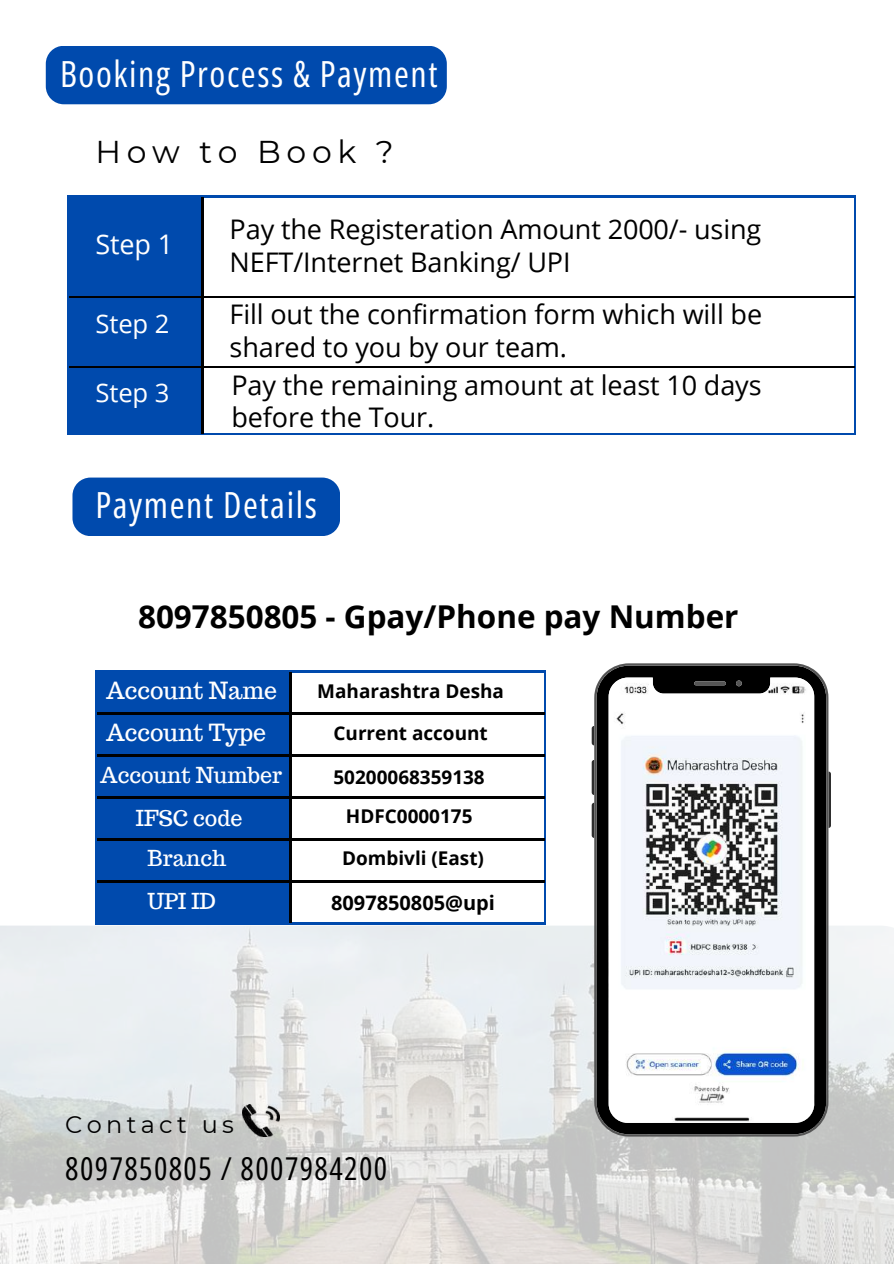
<style>
.page{position:relative;width:894px;height:1264px;background:#fff}
.page>*{position:absolute;margin:0;border:0;box-sizing:border-box;transform-origin:0 0}
.t1{font:36px "Open Sans Condensed";letter-spacing:.045em;color:#fff}
.t2{font:700 31.5px "Open Sans";color:#000}
.t3{font:31.5px "Open Sans Condensed";letter-spacing:.045em;color:#000}
.t4{font:31.5px "Montserrat";letter-spacing:.18em;color:#000}
.t5{font:27px/32.7px "Open Sans";letter-spacing:-.005em;color:#000}
.t6{font:27px "Open Sans";color:#fff}
.t7{font:25.65px "Open Sans";letter-spacing:-.005em;color:#fff}
.t8{font:24px "Montserrat";letter-spacing:.18em;color:#000}
.t9{font:23.1px "Trocchi";color:#fff}
.t10{font:21.45px/43.3px "Trocchi";color:#fff;text-align:center}
.t11{font:700 19.95px "Open Sans";color:#000}
.t12{font:700 18.9px/39.2px "Open Sans";color:#000;text-align:center}
</style>
<div class="page">
<div style="left:46px;top:46px;width:400px;height:58px;background:#004aad;border-radius:18px"></div>
<div style="left:72px;top:477px;width:268px;height:59px;background:#004aad;border-radius:18px"></div>
<img style="left:0;top:925px;width:893px;height:338px">
<div style="left:97px;top:672px;width:193px;height:250px;background:#004aad"></div>
<hr style="left:95px;top:670px;width:195px;height:2px;background:#004aad">
<hr style="left:95px;top:672px;width:2px;height:41px;background:#004aad">
<hr style="left:290px;top:670px;width:255px;height:2px;background:#004aad">
<hr style="left:544px;top:672px;width:1px;height:41px;background:#004aad">
<hr style="left:95px;top:713px;width:2px;height:42px;background:#004aad">
<hr style="left:544px;top:713px;width:1px;height:42px;background:#004aad">
<hr style="left:95px;top:755px;width:2px;height:42px;background:#004aad">
<hr style="left:544px;top:755px;width:1px;height:42px;background:#004aad">
<hr style="left:95px;top:797px;width:2px;height:42px;background:#004aad">
<hr style="left:544px;top:797px;width:1px;height:42px;background:#004aad">
<hr style="left:95px;top:839px;width:2px;height:42px;background:#004aad">
<hr style="left:544px;top:839px;width:1px;height:42px;background:#004aad">
<hr style="left:95px;top:881px;width:2px;height:41px;background:#004aad">
<hr style="left:544px;top:881px;width:1px;height:41px;background:#004aad">
<hr style="left:95px;top:922px;width:195px;height:2px;background:#004aad">
<hr style="left:290px;top:922px;width:255px;height:2px;background:#004aad">
<hr style="left:290px;top:672px;width:1px;height:40px;background:#000">
<hr style="left:97px;top:712px;width:193px;height:2px;background:#000">
<hr style="left:290px;top:712px;width:254px;height:2px;background:#000">
<hr style="left:290px;top:714px;width:1px;height:40px;background:#000">
<hr style="left:97px;top:754px;width:193px;height:2px;background:#000">
<hr style="left:290px;top:754px;width:254px;height:2px;background:#000">
<hr style="left:290px;top:756px;width:1px;height:40px;background:#000">
<hr style="left:97px;top:796px;width:193px;height:2px;background:#000">
<hr style="left:290px;top:796px;width:254px;height:2px;background:#000">
<hr style="left:290px;top:798px;width:1px;height:40px;background:#000">
<hr style="left:97px;top:838px;width:193px;height:2px;background:#000">
<hr style="left:290px;top:838px;width:254px;height:2px;background:#000">
<hr style="left:290px;top:840px;width:1px;height:40px;background:#000">
<hr style="left:97px;top:880px;width:193px;height:2px;background:#000">
<hr style="left:290px;top:880px;width:254px;height:2px;background:#000">
<hr style="left:290px;top:882px;width:1px;height:40px;background:#000">
<div style="left:69px;top:197px;width:132px;height:236px;background:#004aad"></div>
<hr style="left:68px;top:196px;width:134px;height:1px;background:#004aad">
<hr style="left:68px;top:197px;width:1px;height:100px;background:#004aad">
<hr style="left:202px;top:196px;width:653px;height:1px;background:#004aad">
<hr style="left:853px;top:197px;width:2px;height:100px;background:#004aad">
<hr style="left:68px;top:297px;width:1px;height:70px;background:#004aad">
<hr style="left:853px;top:297px;width:2px;height:70px;background:#004aad">
<hr style="left:68px;top:367px;width:1px;height:66px;background:#004aad">
<hr style="left:853px;top:367px;width:2px;height:66px;background:#004aad">
<hr style="left:68px;top:433px;width:134px;height:2px;background:#004aad">
<hr style="left:202px;top:433px;width:653px;height:2px;background:#004aad">
<hr style="left:201px;top:197px;width:2px;height:99px;background:#000">
<hr style="left:69px;top:296px;width:133px;height:2px;background:#000">
<hr style="left:202px;top:296px;width:651px;height:2px;background:#000">
<hr style="left:201px;top:298px;width:2px;height:68px;background:#000">
<hr style="left:69px;top:366px;width:133px;height:2px;background:#000">
<hr style="left:202px;top:366px;width:651px;height:2px;background:#000">
<hr style="left:201px;top:368px;width:2px;height:65px;background:#000">
<img style="left:242px;top:1104px;width:37px;height:32px">
<svg style="left:591px;top:726px;width:3px;height:19px"></svg>
<svg style="left:591px;top:760px;width:3px;height:35px"></svg>
<svg style="left:591px;top:802px;width:3px;height:36px"></svg>
<svg style="left:828px;top:771px;width:2px;height:57px"></svg>
<svg style="left:594px;top:663px;width:234px;height:473px"></svg>
<h1 class="t1" style="left:60px;top:49px;width:379px">Booking Process &amp; Payment</h1>
<p class="t4" style="left:95px;top:133px;width:300px">How to Book ?</p>
<p class="t6" style="left:95px;top:225px;width:79px">Step 1</p>
<p class="t7" style="left:95px;top:305px;width:75px">Step 2</p>
<p class="t5" style="left:229px;top:212px;width:533px">Pay the Registeration Amount 2000/- using<br>NEFT/Internet Banking/ UPI</p>
<p class="t5" style="left:229px;top:297px;width:534px">Fill out the confirmation form which will be shared to you by our team.</p>
<p class="t7" style="left:95px;top:375px;width:75px">Step 3</p>
<p class="t5" style="left:231px;top:368px;width:531px">Pay the remaining amount at least 10 days before the Tour.</p>
<h1 class="t1" style="left:95px;top:479px;width:223px">Payment Details</h1>
<p class="t2" style="left:138px;top:594px;width:601px">8097850805 - Gpay/Phone pay Number</p>
<p class="t9" style="left:106px;top:676px;width:173px">Account Name</p>
<p class="t12" style="left:317px;top:671px;width:188px">Maharashtra Desha</p>
<p class="t9" style="left:106px;top:717px;width:161px">Account Type</p>
<p class="t12" style="left:333px;top:713px;width:156px">Current account</p>
<p class="t10" style="left:100px;top:753px;width:183px">Account Number<br>IFSC code</p>
<p class="t10" style="left:147px;top:836px;width:80px">Branch</p>
<p class="t12" style="left:333px;top:756px;width:153px">50200068359138<br>HDFC0000175</p>
<p class="t12" style="left:342px;top:838px;width:143px">Dombivli (East)</p>
<p class="t10" style="left:147px;top:879px;width:70px">UPI ID</p>
<p class="t8" style="left:65px;top:1109px;width:170px">Contact us</p>
<p class="t11" style="left:331px;top:888px;width:165px">8097850805@upi</p>
<p class="t3" style="left:65px;top:1146px;width:323px">8097850805 / 8007984200</p>
</div>
